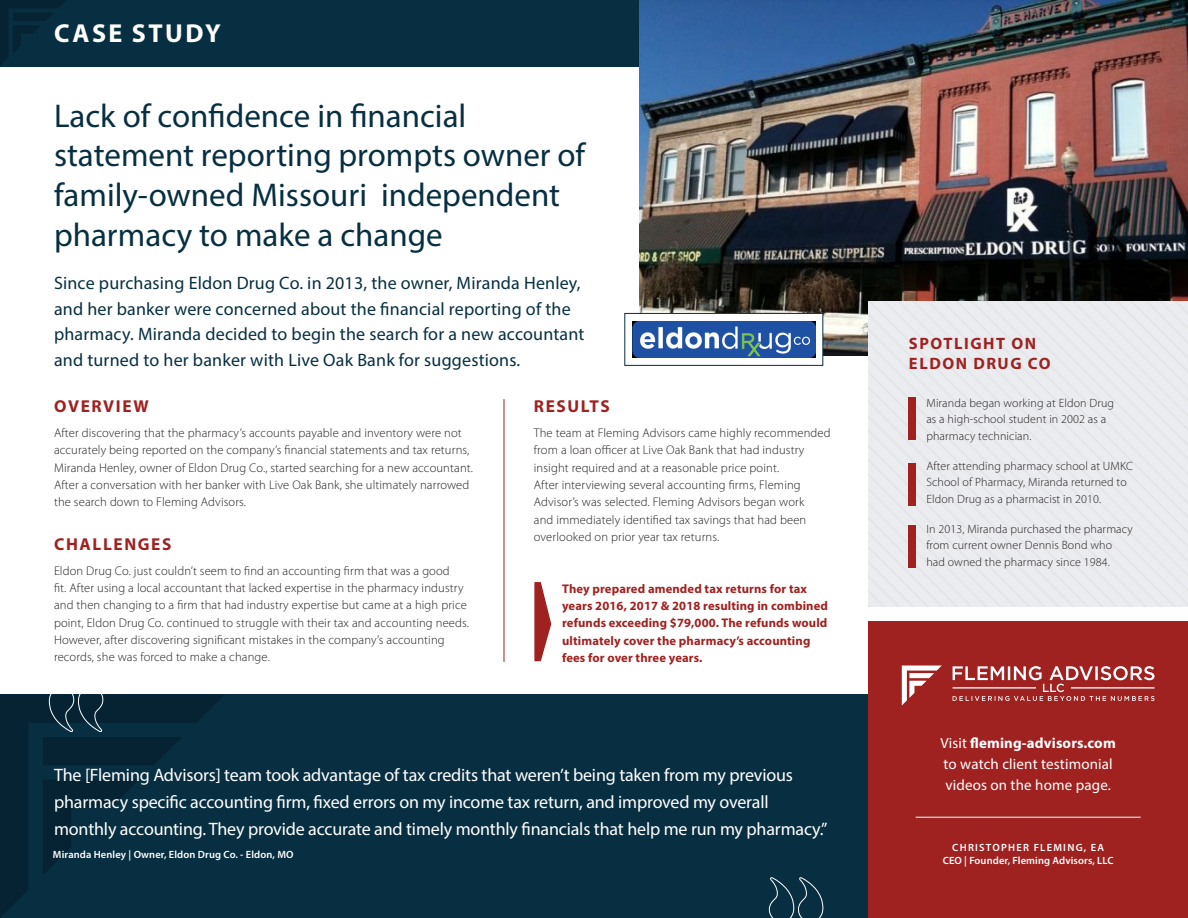
<style>
.page{position:relative;width:1188px;height:918px;background:#fff}
.page>*{position:absolute;margin:0;border:0;box-sizing:border-box;transform-origin:0 0}
.t1{font:33px/39.6px "Myriad Pro";color:#082f41}
.t2{font:700 26.1px "Myriad Pro";letter-spacing:.095em;color:#fff}
.t3{font:18px/27px "Myriad Pro";letter-spacing:-.01em;color:#fff}
.t4{font:18px/25.5px "Myriad Pro";letter-spacing:.01em;color:#082f41}
.t5{font:700 17.25px "Myriad Pro";letter-spacing:.095em;color:#9f2220}
.t6{font:700 16.5px/19.8px "Myriad Pro";letter-spacing:.095em;color:#9f2220}
.t7{font:15px "Myriad Pro";letter-spacing:.01em;color:#fff}
.t8{font:700 14.85px "Myriad Pro";letter-spacing:.01em;color:#fff}
.t9{font:300 12.6px/17.2px "Myriad Pro";letter-spacing:.01em;color:#231f20}
.t10{font:700 12.6px/17.2px "Myriad Pro";letter-spacing:.01em;color:#9f2220}
.t11{font:300 12px/16.5px "Myriad Pro";letter-spacing:.01em;color:#231f20}
.t12{font:600 10.5px "Myriad Pro";letter-spacing:.01em;color:#fff}
.t13{font:600 10.5px "Myriad Pro";letter-spacing:.12em;color:#fff}
.s1{font-weight:400}
</style>
<div class="page">
<div style="left:0;top:0;width:1188px;height:66px;background:#082f41"></div>
<img style="left:640px;top:0;width:548px;height:355px">
<div style="left:870px;top:301px;width:7px;height:306px;background:#ebecef"></div>
<div style="left:877px;top:301px;width:14px;height:306px;background:#ebecef"></div>
<div style="left:891px;top:301px;width:8px;height:306px;background:#ebecef"></div>
<div style="left:899px;top:301px;width:14px;height:306px;background:#ebecef"></div>
<div style="left:913px;top:301px;width:7px;height:306px;background:#ebecef"></div>
<div style="left:920px;top:301px;width:15px;height:306px;background:#ebecef"></div>
<div style="left:935px;top:301px;width:7px;height:306px;background:#ebecef"></div>
<div style="left:942px;top:301px;width:15px;height:306px;background:#ebecef"></div>
<div style="left:957px;top:301px;width:231px;height:306px;background:#ebecef"></div>
<div style="left:964px;top:301px;width:15px;height:304px;background:#ebecef"></div>
<div style="left:979px;top:301px;width:209px;height:304px;background:#ebecef"></div>
<div style="left:986px;top:301px;width:15px;height:297px;background:#ebecef"></div>
<div style="left:1001px;top:301px;width:187px;height:297px;background:#ebecef"></div>
<div style="left:1008px;top:301px;width:15px;height:290px;background:#ebecef"></div>
<div style="left:1023px;top:301px;width:165px;height:290px;background:#ebecef"></div>
<div style="left:1030px;top:301px;width:15px;height:282px;background:#ebecef"></div>
<div style="left:1045px;top:301px;width:143px;height:282px;background:#ebecef"></div>
<div style="left:0;top:694px;width:868px;height:224px;background:#082f41"></div>
<hr style="left:504px;top:399px;width:1px;height:263px;background:#9f2220">
<svg style="left:0;top:695px;width:224px;height:222px"></svg>
<svg style="left:43px;top:780px;width:96px;height:95px"></svg>
<div style="left:909px;top:398px;width:7px;height:42px;background:#9f2220"></div>
<svg style="left:769px;top:877px;width:55px;height:41px"></svg>
<div style="left:625px;top:313px;width:198px;height:52px;background:#fff"></div>
<img style="left:632px;top:321px;width:183px;height:36px">
<div style="left:624px;top:313px;width:199px;height:53px;border:1px solid #082f41"></div>
<svg style="left:534px;top:582px;width:17px;height:79px"></svg>
<div style="left:909px;top:525px;width:7px;height:42px;background:#9f2220"></div>
<div style="left:909px;top:463px;width:7px;height:42px;background:#9f2220"></div>
<svg style="left:49px;top:694px;width:55px;height:39px"></svg>
<div style="left:868px;top:622px;width:320px;height:296px;background:#9f2220"></div>
<svg style="left:902px;top:666px;width:39px;height:39px"></svg>
<svg style="left:953px;top:666px;width:202px;height:35px"></svg>
<hr style="left:916px;top:817px;width:225px;height:1px;background:#fff">
<svg style="left:0;top:0;width:66px;height:65px"></svg>
<p class="t2" style="left:54px;top:16px;width:168px">CASE STUDY</p>
<p class="t1" style="left:54px;top:95px;width:533px">Lack of confidence in financial statement reporting prompts owner of family-owned Missouri independent pharmacy to make a change</p>
<p class="t4" style="left:54px;top:270px;width:532px">Since purchasing Eldon Drug Co. in 2013, the owner, Miranda Henley, and her banker were concerned about the financial reporting of the pharmacy. Miranda decided to begin the search for a new accountant and turned to her banker with Live Oak Bank for suggestions.</p>
<p class="t5" style="left:54px;top:395px;width:96px">OVERVIEW</p>
<p class="t5" style="left:534px;top:395px;width:77px">RESULTS</p>
<p class="t9" style="left:54px;top:424px;width:421px">After discovering that the pharmacy’s accounts payable and inventory were not accurately being reported on the company’s financial statements and tax returns, Miranda Henley, owner of Eldon Drug Co., started searching for a new accountant.<br>After a conversation with her banker with Live Oak Bank, she ultimately narrowed the search down to Fleming Advisors.</p>
<p class="t5" style="left:54px;top:533px;width:119px">CHALLENGES</p>
<p class="t9" style="left:54px;top:562px;width:416px">Eldon Drug Co. just couldn’t seem to find an accounting firm that was a good<br>fit. After using a local accountant that lacked expertise in the pharmacy industry and then changing to a firm that had industry expertise but came at a high price point, Eldon Drug Co. continued to struggle with their tax and accounting needs.<br>However, after discovering significant mistakes in the company’s accounting records, she was forced to make a change.</p>
<p class="t9" style="left:534px;top:424px;width:298px">The team at Fleming Advisors came highly recommended from a loan officer at Live Oak Bank that had industry insight required and at a reasonable price point.<br>After interviewing several accounting firms, Fleming Advisor’s was selected. Fleming Advisors began work<br>and immediately identified tax savings that had been overlooked on prior year tax returns.</p>
<p class="t10" style="left:562px;top:579px;width:267px">They prepared amended tax returns for tax years 2016, 2017 &amp; 2018 resulting in combined refunds exceeding $79,000. The refunds would ultimately cover the pharmacy’s accounting fees for over three years.</p>
<p class="t3" style="left:54px;top:761px;width:775px">The [Fleming Advisors] team took advantage of tax credits that weren’t being taken from my previous pharmacy specific accounting firm, fixed errors on my income tax return, and improved my overall monthly accounting. They provide accurate and timely monthly financials that help me run my pharmacy.”</p>
<p class="t12" style="left:53px;top:848px;width:242px">Miranda Henley | Owner, Eldon Drug Co. - Eldon, MO</p>
<p class="t6" style="left:909px;top:333px;width:143px">SPOTLIGHT ON<br>ELDON DRUG CO</p>
<p class="t11" style="left:926px;top:395px;width:189px">Miranda began working at Eldon Drug as a high-school student in 2002 as a pharmacy technician.</p>
<p class="t11" style="left:926px;top:458px;width:208px">After attending pharmacy school at UMKC<br>School of Pharmacy, Miranda returned to<br>Eldon Drug as a pharmacist in 2010.</p>
<p class="t11" style="left:926px;top:521px;width:208px">In 2013, Miranda purchased the pharmacy from current owner Dennis Bond who had owned the pharmacy since 1984.</p>
<p class="t8" style="left:941px;top:733px;width:177px"><span class="s1">Visit</span> fleming-advisors.com</p>
<p class="t7" style="left:944px;top:755px;width:171px">to watch client testimonial</p>
<p class="t7" style="left:945px;top:776px;width:167px">videos on the home page.</p>
<p class="t13" style="left:952px;top:841px;width:153px">CHRISTOPHER FLEMING, EA</p>
<p class="t12" style="left:943px;top:854px;width:172px">CEO | Founder, Fleming Advisors, LLC</p>
</div>
